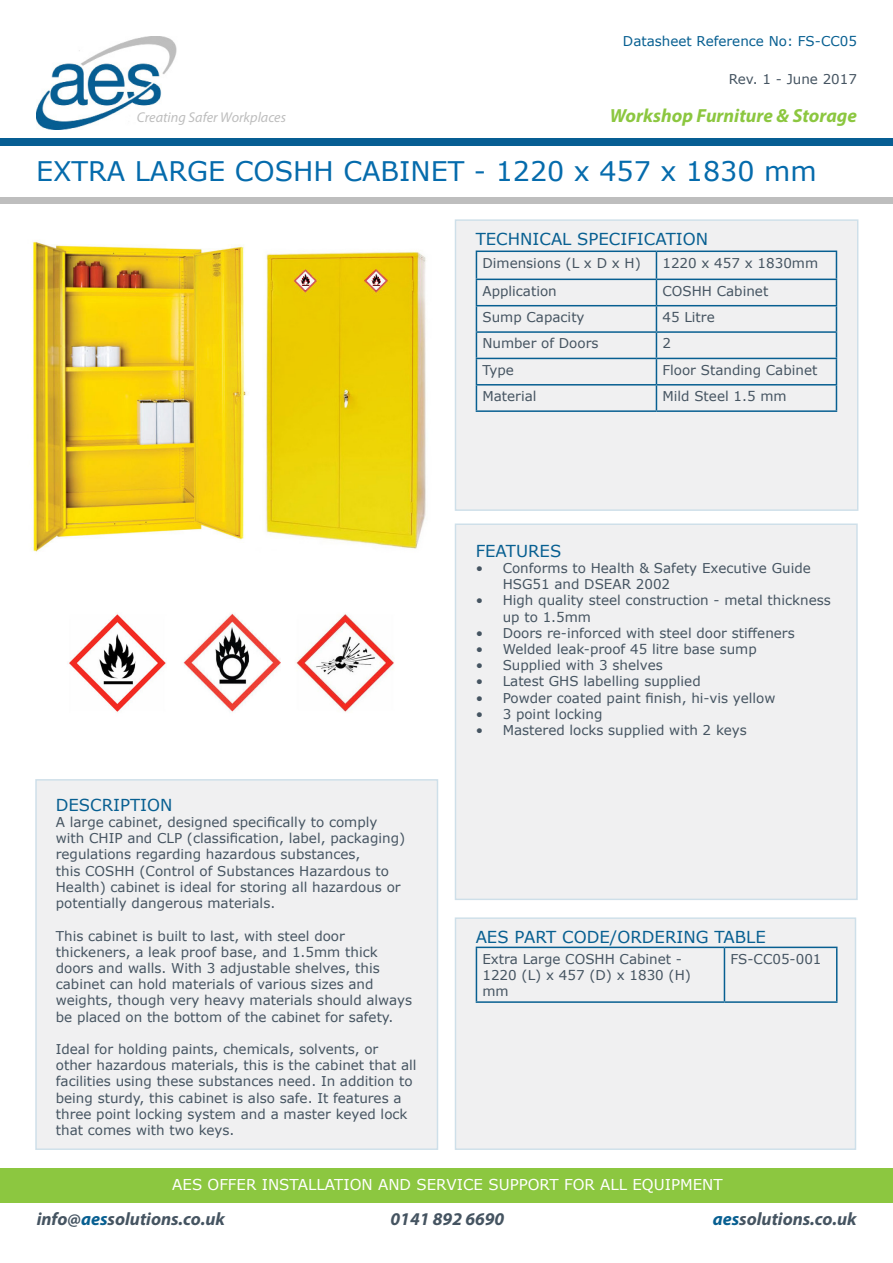
<style>
.page{position:relative;width:893px;height:1263px;background:#fff}
.page>*{position:absolute;margin:0;border:0;box-sizing:border-box;transform-origin:0 0}
.t1{font:27px "Verdana";color:#056bac}
.t2{font:italic 700 19.05px "Myriad Pro";color:#8cc740}
.t3{font:italic 700 18px "Myriad Pro";color:#455461}
.t4{font:16.5px "Verdana";color:#075f91}
.t5{font:15px "Verdana";color:#fff}
.t6{font:italic 14.25px "Myriad Pro";color:#bebebe}
.t7{font:13.5px/16.2px "Verdana";color:#455461}
.t8{font:13.5px "Verdana";color:#075f91}
.s1{color:#075f91}
</style>
<div class="page">
<div style="left:455px;top:219px;width:403px;height:292px;background:#f0f0f1"></div>
<div style="left:35px;top:779px;width:403px;height:371px;background:#f0f0f1"></div>
<div style="left:455px;top:523px;width:403px;height:377px;background:#f0f0f1"></div>
<div style="left:455px;top:917px;width:401px;height:233px;background:#f0f0f1"></div>
<img style="left:36px;top:36px;width:141px;height:93px">
<div style="left:0;top:138px;width:893px;height:8px;background:#075e93"></div>
<div style="left:0;top:198px;width:893px;height:6px;background:#bebebe"></div>
<div style="left:0;top:1169px;width:893px;height:34px;background:#8cc740"></div>
<hr style="left:476px;top:251px;width:180px;height:1px;background:#075f91">
<hr style="left:656px;top:251px;width:181px;height:1px;background:#075f91">
<hr style="left:476px;top:279px;width:180px;height:1px;background:#075f91">
<hr style="left:656px;top:279px;width:181px;height:1px;background:#075f91">
<hr style="left:476px;top:305px;width:180px;height:1px;background:#075f91">
<hr style="left:656px;top:305px;width:181px;height:1px;background:#075f91">
<hr style="left:476px;top:331px;width:180px;height:2px;background:#075f91">
<hr style="left:656px;top:331px;width:181px;height:2px;background:#075f91">
<hr style="left:476px;top:358px;width:180px;height:1px;background:#075f91">
<hr style="left:656px;top:358px;width:181px;height:1px;background:#075f91">
<hr style="left:476px;top:384px;width:180px;height:1px;background:#075f91">
<svg style="left:476px;top:252px;width:1px;height:158px"></svg>
<hr style="left:656px;top:384px;width:181px;height:1px;background:#075f91">
<svg style="left:656px;top:252px;width:1px;height:158px"></svg>
<svg style="left:836px;top:252px;width:1px;height:158px"></svg>
<hr style="left:476px;top:410px;width:180px;height:2px;background:#075f91">
<hr style="left:656px;top:410px;width:181px;height:2px;background:#075f91">
<hr style="left:476px;top:947px;width:248px;height:1px;background:#075f91">
<hr style="left:476px;top:948px;width:1px;height:53px;background:#075f91">
<hr style="left:724px;top:947px;width:113px;height:1px;background:#075f91">
<hr style="left:724px;top:948px;width:1px;height:53px;background:#075f91">
<hr style="left:836px;top:948px;width:1px;height:53px;background:#075f91">
<hr style="left:476px;top:1001px;width:248px;height:2px;background:#075f91">
<hr style="left:724px;top:1001px;width:113px;height:2px;background:#075f91">
<img style="left:33px;top:241px;width:213px;height:311px">
<img style="left:265px;top:250px;width:161px;height:299px">
<img style="left:69px;top:613px;width:325px;height:99px">
<p class="t8" style="left:623px;top:32px;width:236px">Datasheet Reference No: FS-CC05</p>
<p class="t7" style="left:729px;top:71px;width:130px">Rev. 1 - June 2017</p>
<p class="t2" style="left:610px;top:103px;width:249px">Workshop Furniture &amp; Storage</p>
<p class="t1" style="left:36px;top:153px;width:782px">EXTRA LARGE COSHH CABINET - 1220 x 457 x 1830 mm</p>
<p class="t6" style="left:137px;top:108px;width:151px">Creating Safer Workplaces</p>
<p class="t4" style="left:476px;top:227px;width:234px">TECHNICAL SPECIFICATION</p>
<p class="t7" style="left:482px;top:254px;width:160px">Dimensions (L x D x H)</p>
<p class="t7" style="left:662px;top:254px;width:157px">1220 x 457 x 1830mm</p>
<p class="t7" style="left:482px;top:282px;width:76px">Application</p>
<p class="t7" style="left:662px;top:282px;width:107px">COSHH Cabinet</p>
<p class="t7" style="left:482px;top:309px;width:104px">Sump Capacity</p>
<p class="t7" style="left:662px;top:309px;width:54px">45 Litre</p>
<p class="t7" style="left:482px;top:335px;width:118px">Number of Doors</p>
<p class="t7" style="left:662px;top:335px;width:10px">2</p>
<p class="t7" style="left:482px;top:362px;width:33px">Type</p>
<p class="t7" style="left:662px;top:362px;width:156px">Floor Standing Cabinet</p>
<p class="t7" style="left:482px;top:388px;width:56px">Material</p>
<p class="t7" style="left:662px;top:388px;width:126px">Mild Steel 1.5 mm</p>
<p class="t4" style="left:56px;top:793px;width:118px">DESCRIPTION</p>
<p class="t7" style="left:56px;top:814px;width:351px">A large cabinet, designed specifically to comply with CHIP and CLP (classification, label, packaging) regulations regarding hazardous substances,<br>this COSHH (Control of Substances Hazardous to Health) cabinet is ideal for storing all hazardous or potentially dangerous materials.</p>
<p class="t7" style="left:56px;top:927px;width:358px">This cabinet is built to last, with steel door thickeners, a leak proof base, and 1.5mm thick doors and walls. With 3 adjustable shelves, this cabinet can hold materials of various sizes and weights, though very heavy materials should always be placed on the bottom of the cabinet for safety.</p>
<p class="t7" style="left:56px;top:1041px;width:362px">Ideal for holding paints, chemicals, solvents, or other hazardous materials, this is the cabinet that all facilities using these substances need. In addition to being sturdy, this cabinet is also safe. It features a three point locking system and a master keyed lock that comes with two keys.</p>
<p class="t4" style="left:476px;top:539px;width:87px">FEATURES</p>
<p class="t7" style="left:503px;top:560px;width:310px;text-indent:-27px">• Conforms to Health &amp; Safety Executive Guide<br>HSG51 and DSEAR 2002</p>
<p class="t7" style="left:503px;top:592px;width:330px;text-indent:-27px">• High quality steel construction - metal thickness up to 1.5mm</p>
<p class="t7" style="left:476px;top:625px;width:321px">• Doors re-inforced with steel door stiffeners</p>
<p class="t7" style="left:476px;top:641px;width:283px">• Welded leak-proof 45 litre base sump</p>
<p class="t7" style="left:476px;top:657px;width:189px">• Supplied with 3 shelves</p>
<p class="t7" style="left:476px;top:673px;width:227px">• Latest GHS labelling supplied</p>
<p class="t7" style="left:476px;top:689px;width:301px">• Powder coated paint finish, hi-vis yellow</p>
<p class="t7" style="left:476px;top:706px;width:128px">• 3 point locking</p>
<p class="t7" style="left:476px;top:722px;width:273px">• Mastered locks supplied with 2 keys</p>
<p class="t4" style="left:476px;top:926px;width:292px">AES PART CODE/ORDERING TABLE</p>
<p class="t7" style="left:482px;top:950px;width:201px">Extra Large COSHH Cabinet -</p>
<p class="t7" style="left:482px;top:967px;width:210px">1220 (L) x 457 (D) x 1830 (H) mm</p>
<p class="t7" style="left:730px;top:950px;width:93px">FS-CC05-001</p>
<p class="t5" style="left:172px;top:1174px;width:552px">AES OFFER INSTALLATION AND SERVICE SUPPORT FOR ALL EQUIPMENT</p>
<p class="t3" style="left:37px;top:1208px;width:190px">info@<span class="s1">aes</span>solutions.co.uk</p>
<p class="t3" style="left:391px;top:1208px;width:115px">0141 892 6690</p>
<p class="t3" style="left:713px;top:1208px;width:145px"><span class="s1">aes</span>solutions.co.uk</p>
</div>
